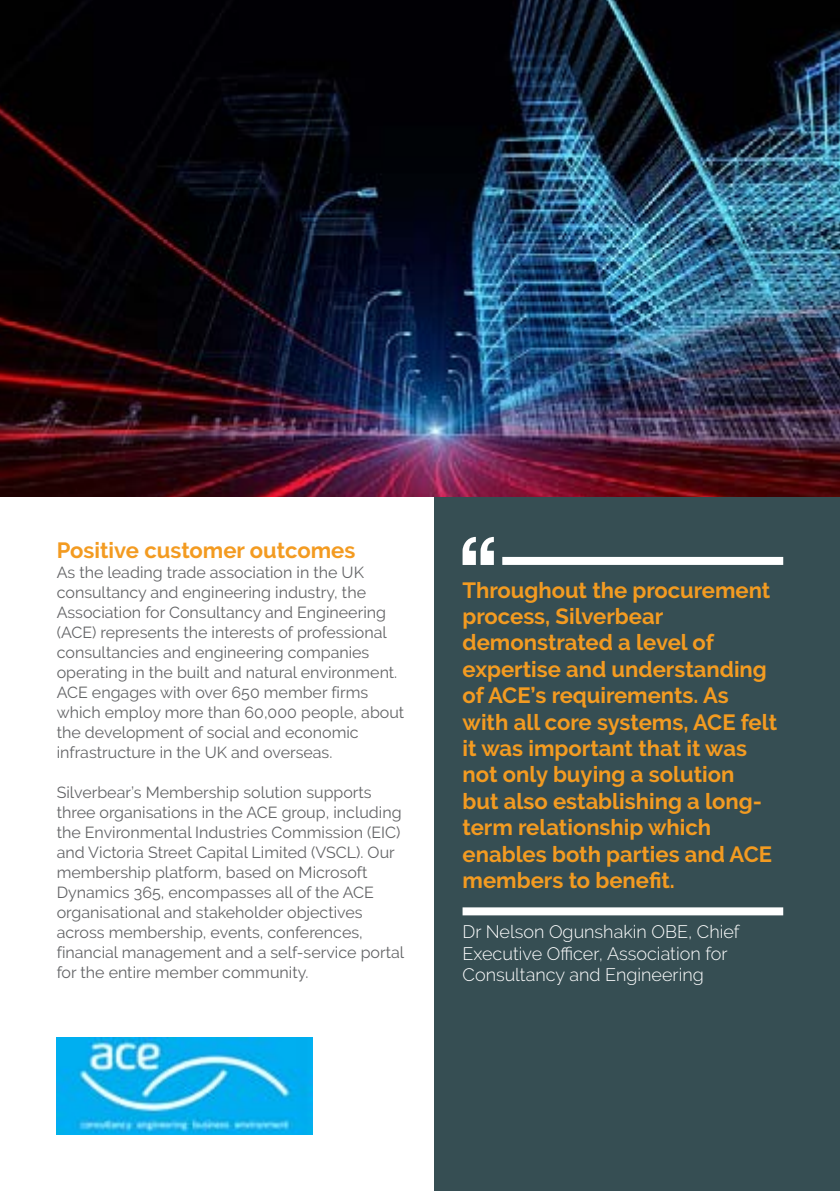
<style>
.page{position:relative;width:840px;height:1191px;background:#fff}
.page>*{position:absolute;margin:0;border:0;box-sizing:border-box;transform-origin:0 0}
.t1{font:700 22px/26.4px "Raleway";color:#f39b21}
.t2{font:300 18px/21.6px "Raleway";color:#fff}
.t3{font:16px/20px "Raleway";color:#636466}
</style>
<div class="page">
<div style="left:434px;top:0;width:405px;height:1191px;background:#364e53"></div>
<div style="left:502px;top:557px;width:280px;height:8px;background:#fff"></div>
<div style="left:462px;top:907px;width:320px;height:8px;background:#fff"></div>
<svg style="left:462px;top:537px;width:31px;height:28px"></svg>
<img style="left:0;top:0;width:839px;height:497px">
<img style="left:57px;top:1037px;width:255px;height:97px">
<h1 class="t1" style="left:57px;top:537px;width:300px">Positive customer outcomes</h1>
<p class="t3" style="left:57px;top:562px;width:349px">As the leading trade association in the UK consultancy and engineering industry, the Association for Consultancy and Engineering (ACE) represents the interests of professional consultancies and engineering companies operating in the built and natural environment.<br>ACE engages with over 650 member firms which employ more than 60,000 people, about the development of social and economic infrastructure in the UK and overseas.</p>
<p class="t3" style="left:57px;top:782px;width:349px">Silverbear’s Membership solution supports three organisations in the ACE group, including the Environmental Industries Commission (EIC) and Victoria Street Capital Limited (VSCL). Our membership platform, based on Microsoft Dynamics 365, encompasses all of the ACE organisational and stakeholder objectives across membership, events, conferences, financial management and a self-service portal for the entire member community.</p>
<p class="t1" style="left:462px;top:577px;width:316px">Throughout the procurement process, Silverbear demonstrated a level of expertise and understanding of ACE’s requirements. As with all core systems, ACE felt it was important that it was not only buying a solution<br>but also establishing a long&shy;term relationship which enables both parties and ACE members to benefit.</p>
<p class="t2" style="left:462px;top:921px;width:278px">Dr Nelson Ogunshakin OBE, Chief<br>Executive Officer, Association for<br>Consultancy and Engineering</p>
</div>
